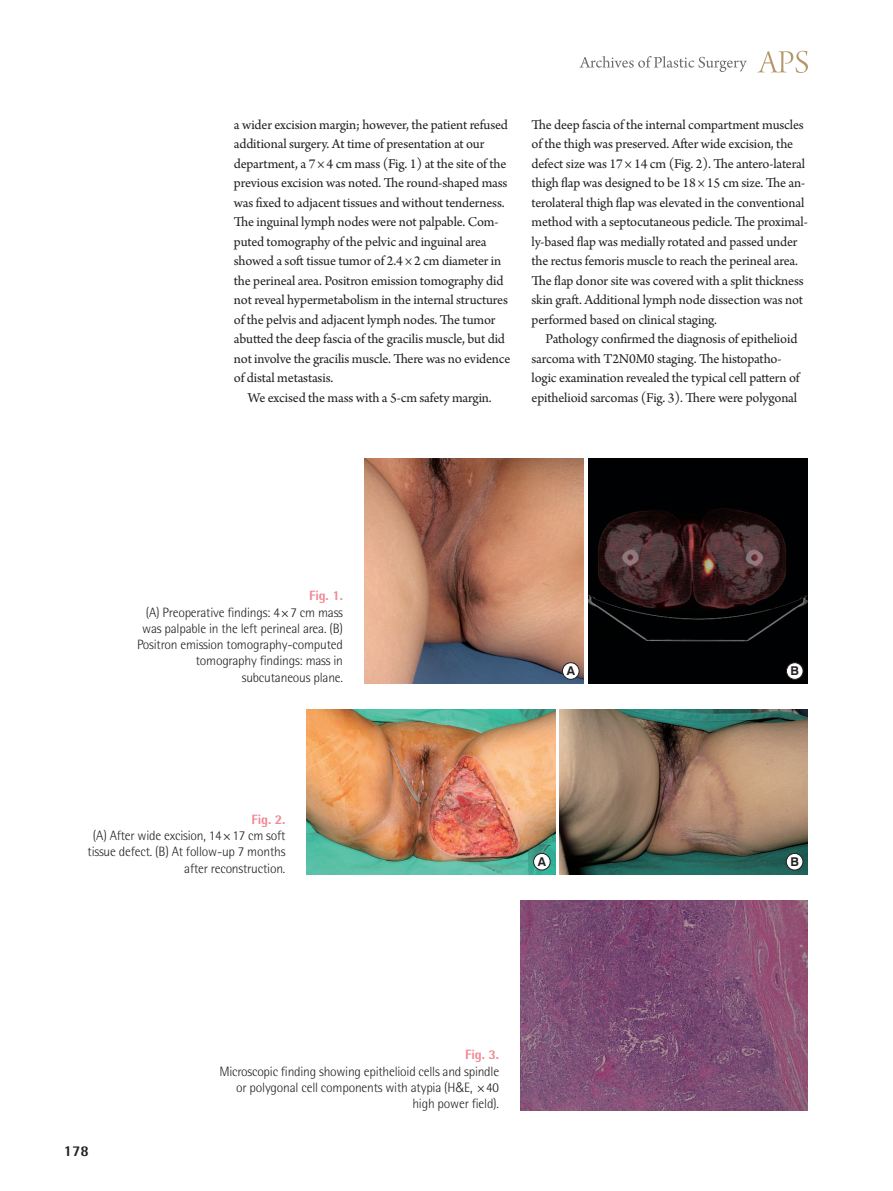
<style>
.page{position:relative;width:893px;height:1191px;background:#fff}
.page>*{position:absolute;margin:0;border:0;box-sizing:border-box;transform-origin:0 0}
.t1{font:800 15px "Rotis Semi Sans Std";color:#231f20}
.성형_본문_이미지{font:14.25px/19.5px "Arno Pro";letter-spacing:-.01em;color:#231f20}
.표_그림체{font:300 13.5px/16.4px "Rotis Semi Sans Std";letter-spacing:-.015em;color:#231f20;text-align:right}
.t2{font:700 12.15px "Swiss 721 BT";color:#231f20}
.s1{font-weight:800;color:#f38694}
.s2{font-family:"Helvetica LT Std"}
</style>
<div class="page">
<svg style="left:757px;top:51px;width:51px;height:22px"></svg>
<svg style="left:579px;top:56px;width:168px;height:16px"></svg>
<img style="left:364px;top:458px;width:220px;height:226px">
<div style="left:562px;top:662px;width:17px;height:17px;background:#fff;border-radius:50%"></div>
<div style="left:562px;top:662px;width:17px;height:17px;border:1px solid #231f20;border-radius:50%"></div>
<img style="left:588px;top:458px;width:220px;height:226px">
<div style="left:786px;top:662px;width:17px;height:17px;background:#fff;border-radius:50%"></div>
<div style="left:786px;top:662px;width:17px;height:17px;border:1px solid #231f20;border-radius:50%"></div>
<img style="left:307px;top:709px;width:248px;height:165px">
<div style="left:534px;top:853px;width:16px;height:17px;background:#fff;border-radius:50%"></div>
<div style="left:533px;top:853px;width:17px;height:17px;border:1px solid #231f20;border-radius:50%"></div>
<img style="left:559px;top:709px;width:249px;height:165px">
<div style="left:786px;top:853px;width:17px;height:17px;background:#fff;border-radius:50%"></div>
<div style="left:786px;top:853px;width:17px;height:17px;border:1px solid #231f20;border-radius:50%"></div>
<img style="left:520px;top:900px;width:288px;height:210px">
<p class="성형_본문_이미지" style="left:234px;top:115px;width:278px">a wider excision margin; however, the patient refused additional surgery. At time of presentation at our department, a 7 × 4 cm mass (Fig. 1) at the site of the previous excision was noted. The round-shaped mass was fixed to adjacent tissues and without tenderness.<br>The inguinal lymph nodes were not palpable. Com&shy;puted tomography of the pelvic and inguinal area showed a soft tissue tumor of 2.4 × 2 cm diameter in the perineal area. Positron emission tomography did not reveal hypermetabolism in the internal structures of the pelvis and adjacent lymph nodes. The tumor abutted the deep fascia of the gracilis muscle, but did not involve the gracilis muscle. There was no evidence of distal metastasis.</p>
<p class="성형_본문_이미지" style="left:248px;top:388px;width:245px">We excised the mass with a 5-cm safety margin.</p>
<p class="성형_본문_이미지" style="left:531px;top:115px;width:278px">The deep fascia of the internal compartment muscles of the thigh was preserved. After wide excision, the defect size was 17 × 14 cm (Fig. 2). The antero-lateral thigh flap was designed to be 18 × 15 cm size. The an&shy;terolateral thigh flap was elevated in the conventional method with a septocutaneous pedicle. The proximal&shy;ly-based flap was medially rotated and passed under the rectus femoris muscle to reach the perineal area.<br>The flap donor site was covered with a split thickness skin graft. Additional lymph node dissection was not performed based on clinical staging.</p>
<p class="성형_본문_이미지" style="left:531px;top:330px;width:270px;text-indent:14px">Pathology confirmed the diagnosis of epithelioid sarcoma with T2N0M0 staging. The histopatho&shy;logic examination revealed the typical cell pattern of epithelioid sarcomas (Fig. 3). There were polygonal</p>
<p class="표_그림체" style="left:137px;top:587px;width:207px"><span class="s1">Fig. 1.<br></span>(A) Preoperative findings: 4×7 cm mass was palpable in the left perineal area. (B)<br>Positron emission tomography-computed tomography findings: mass in subcutaneous plane.</p>
<p class="표_그림체" style="left:88px;top:811px;width:199px"><span class="s1">Fig. 2.<br></span>(A) After wide excision, 14×17 cm soft tissue defect. (B) At follow-up 7 months after reconstruction.</p>
<p class="t2" style="left:567px;top:663px;width:10px">A</p>
<p class="t2" style="left:790px;top:663px;width:10px">B</p>
<p class="t2" style="left:538px;top:854px;width:10px">A</p>
<p class="t2" style="left:790px;top:854px;width:10px">B</p>
<p class="t1" style="left:64px;top:1141px;width:27px">178</p>
<p class="표_그림체" style="left:219px;top:1046px;width:281px"><span class="s1">Fig. 3.<br></span>Microscopic finding showing epithelioid cells and spindle or polygonal cell components with atypia (H<span class="s2">&amp;</span>E, ×40 high power field).</p>
</div>
